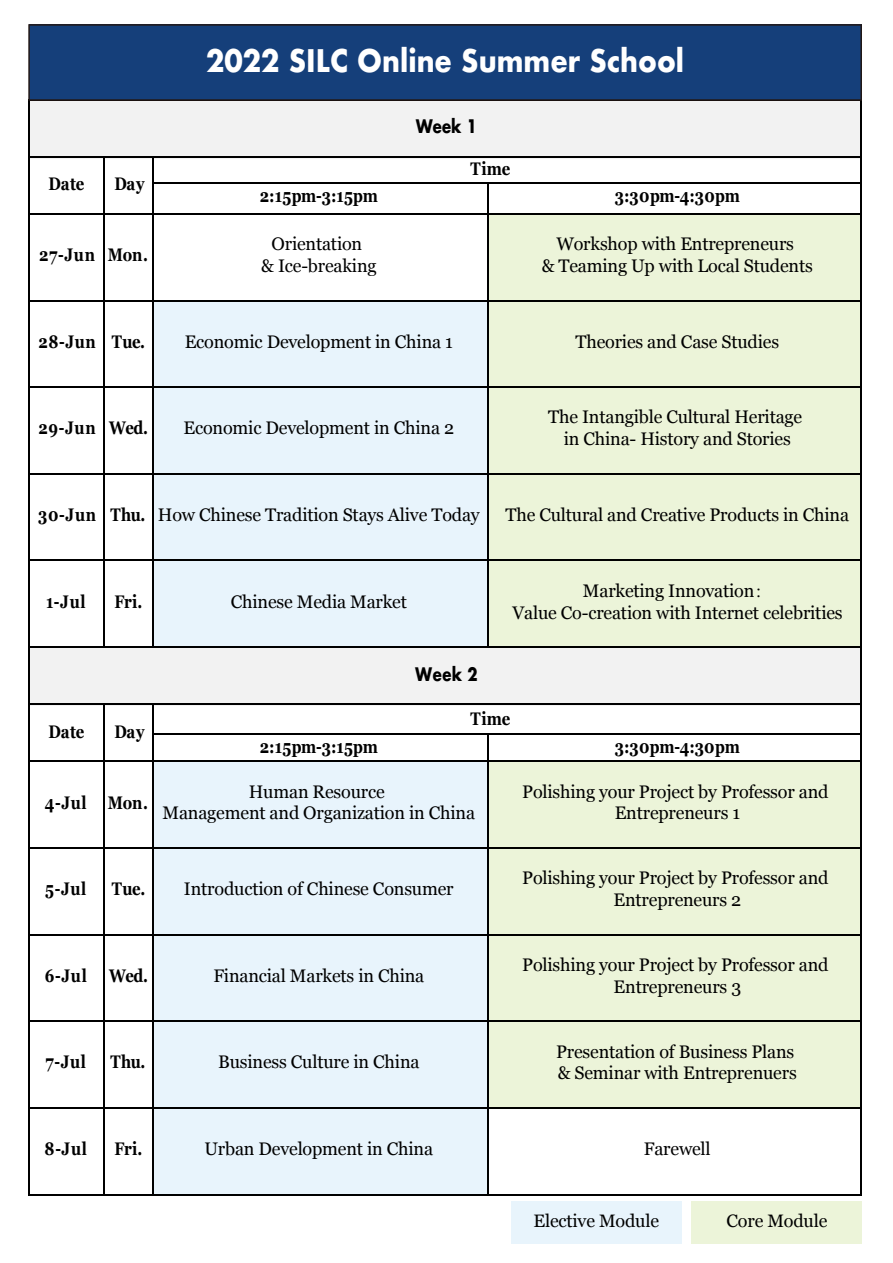
<style>
.page{position:relative;width:893px;height:1263px;background:#fff}
.page>*{position:absolute;margin:0;border:0;box-sizing:border-box;transform-origin:0 0}
.t1{font:700 30.3px "Futura";color:#fff;scale:.89 1}
.t2{font:18.15px/21.8px "Georgia";letter-spacing:-.01em;color:#000;text-align:center}
.t3{font:700 18.15px "Georgia";letter-spacing:.025em;color:#000;scale:.82 1}
.t4{font:700 18.15px "Futura";letter-spacing:-.01em;color:#000;scale:.82 1}
.t5{font:18px "Georgia";letter-spacing:-.01em;color:#000}
.s1{font-family:"Adobe Song Std";font-weight:300}
</style>
<div class="page">
<div style="left:153px;top:301px;width:335px;height:347px;background:#e8f4fc"></div>
<div style="left:488px;top:215px;width:373px;height:433px;background:#ecf4d9"></div>
<div style="left:488px;top:760px;width:373px;height:348px;background:#ecf4d9"></div>
<div style="left:153px;top:760px;width:335px;height:435px;background:#e8f4fc"></div>
<div style="left:28px;top:99px;width:834px;height:59px;background:#f2f2f2"></div>
<div style="left:28px;top:646px;width:834px;height:59px;background:#f2f2f2"></div>
<hr style="left:104px;top:158px;width:1px;height:490px;background:#000">
<hr style="left:152px;top:158px;width:2px;height:490px;background:#000">
<hr style="left:488px;top:183px;width:1px;height:465px;background:#000">
<hr style="left:28px;top:99px;width:2px;height:1096px;background:#000">
<hr style="left:861px;top:101px;width:1px;height:1094px;background:#000">
<hr style="left:104px;top:705px;width:1px;height:490px;background:#000">
<hr style="left:152px;top:705px;width:2px;height:490px;background:#000">
<hr style="left:488px;top:733px;width:1px;height:462px;background:#000">
<hr style="left:30px;top:156px;width:832px;height:2px;background:#000">
<hr style="left:154px;top:182px;width:708px;height:2px;background:#000">
<hr style="left:154px;top:732px;width:708px;height:2px;background:#000">
<hr style="left:30px;top:213px;width:832px;height:2px;background:#000">
<hr style="left:30px;top:299px;width:832px;height:2px;background:#000">
<hr style="left:30px;top:386px;width:832px;height:2px;background:#000">
<hr style="left:30px;top:473px;width:832px;height:2px;background:#000">
<hr style="left:30px;top:559px;width:832px;height:2px;background:#000">
<hr style="left:30px;top:646px;width:832px;height:2px;background:#000">
<hr style="left:30px;top:703px;width:832px;height:2px;background:#000">
<hr style="left:30px;top:760px;width:832px;height:2px;background:#000">
<hr style="left:30px;top:847px;width:832px;height:2px;background:#000">
<hr style="left:30px;top:934px;width:832px;height:1px;background:#000">
<hr style="left:30px;top:1020px;width:832px;height:2px;background:#000">
<hr style="left:30px;top:1107px;width:832px;height:2px;background:#000">
<hr style="left:30px;top:1193px;width:832px;height:2px;background:#000">
<div style="left:28px;top:24px;width:834px;height:77px;background:#153f7a"></div>
<div style="left:511px;top:1201px;width:170px;height:42px;background:#e8f4fc"></div>
<div style="left:692px;top:1201px;width:170px;height:42px;background:#ecf4d9"></div>
<p class="t3" style="left:49px;top:170px;width:45px">Date</p>
<p class="t3" style="left:115px;top:170px;width:38px">Day</p>
<p class="t3" style="left:39px;top:241px;width:134px">27-Jun Mon.</p>
<p class="t3" style="left:38px;top:328px;width:132px">28-Jun Tue.</p>
<h1 class="t1" style="left:206px;top:39px;width:539px">2022 SILC Online Summer School</h1>
<p class="t4" style="left:416px;top:113px;width:76px">Week 1</p>
<p class="t3" style="left:470px;top:155px;width:50px">Time</p>
<p class="t3" style="left:260px;top:183px;width:145px">2:15pm-3:15pm</p>
<p class="t3" style="left:615px;top:183px;width:154px">3:30pm-4:30pm</p>
<p class="t2" style="left:261px;top:232px;width:117px">Orientation<br>&amp; Ice-breaking</p>
<p class="t2" style="left:185px;top:330px;width:270px">Economic Development in China 1</p>
<p class="t2" style="left:542px;top:232px;width:273px">Workshop with Entrepreneurs<br>&amp; Teaming Up with Local Students</p>
<p class="t2" style="left:575px;top:330px;width:205px">Theories and Case Studies</p>
<p class="t3" style="left:39px;top:414px;width:135px">29-Jun Wed.</p>
<p class="t2" style="left:184px;top:416px;width:272px">Economic Development in China 2</p>
<p class="t3" style="left:38px;top:501px;width:132px">30-Jun Thu.</p>
<p class="t2" style="left:158px;top:503px;width:323px">How Chinese Tradition Stays Alive Today</p>
<p class="t2" style="left:548px;top:405px;width:256px">The Intangible Cultural Heritage in China- History and Stories</p>
<p class="t2" style="left:505px;top:503px;width:345px">The Cultural and Creative Products in China</p>
<p class="t3" style="left:46px;top:588px;width:50px">1-Jul</p>
<p class="t3" style="left:114px;top:588px;width:36px">Fri.</p>
<p class="t2" style="left:231px;top:590px;width:178px">Chinese Media Market</p>
<p class="t2" style="left:512px;top:579px;width:332px">Marketing Innovation<span class="s1">：<br></span>Value Co-creation with Internet celebrities</p>
<p class="t3" style="left:49px;top:718px;width:45px">Date</p>
<p class="t3" style="left:115px;top:718px;width:38px">Day</p>
<p class="t3" style="left:45px;top:788px;width:127px">4-Jul Mon.</p>
<p class="t4" style="left:415px;top:660px;width:78px">Week 2</p>
<p class="t3" style="left:471px;top:705px;width:50px">Time</p>
<p class="t3" style="left:260px;top:733px;width:145px">2:15pm-3:15pm</p>
<p class="t3" style="left:615px;top:733px;width:154px">3:30pm-4:30pm</p>
<p class="t2" style="left:163px;top:780px;width:314px">Human Resource<br>Management and Organization in China</p>
<p class="t2" style="left:522px;top:780px;width:308px">Polishing your Project by Professor and<br>Entrepreneurs 1</p>
<p class="t3" style="left:45px;top:875px;width:52px">5-Jul</p>
<p class="t3" style="left:112px;top:875px;width:42px">Tue.</p>
<p class="t2" style="left:184px;top:877px;width:271px">Introduction of Chinese Consumer</p>
<p class="t2" style="left:522px;top:866px;width:308px">Polishing your Project by Professor and<br>Entrepreneurs 2</p>
<p class="t3" style="left:45px;top:962px;width:127px">6-Jul Wed.</p>
<p class="t3" style="left:46px;top:1048px;width:51px">7-Jul</p>
<p class="t3" style="left:110px;top:1048px;width:44px">Thu.</p>
<p class="t2" style="left:213px;top:964px;width:212px">Financial Markets in China</p>
<p class="t2" style="left:218px;top:1050px;width:203px">Business Culture in China</p>
<p class="t2" style="left:522px;top:953px;width:308px">Polishing your Project by Professor and<br>Entrepreneurs 3</p>
<p class="t2" style="left:556px;top:1040px;width:242px;text-align:left">Presentation of Business Plans &amp; Seminar with Entreprenuers</p>
<p class="t3" style="left:45px;top:1135px;width:53px">8-Jul</p>
<p class="t3" style="left:114px;top:1135px;width:36px">Fri.</p>
<p class="t2" style="left:205px;top:1137px;width:230px">Urban Development in China</p>
<p class="t2" style="left:644px;top:1137px;width:68px">Farewell</p>
<p class="t5" style="left:533px;top:1208px;width:127px">Elective Module</p>
<p class="t5" style="left:727px;top:1208px;width:102px">Core Module</p>
</div>
